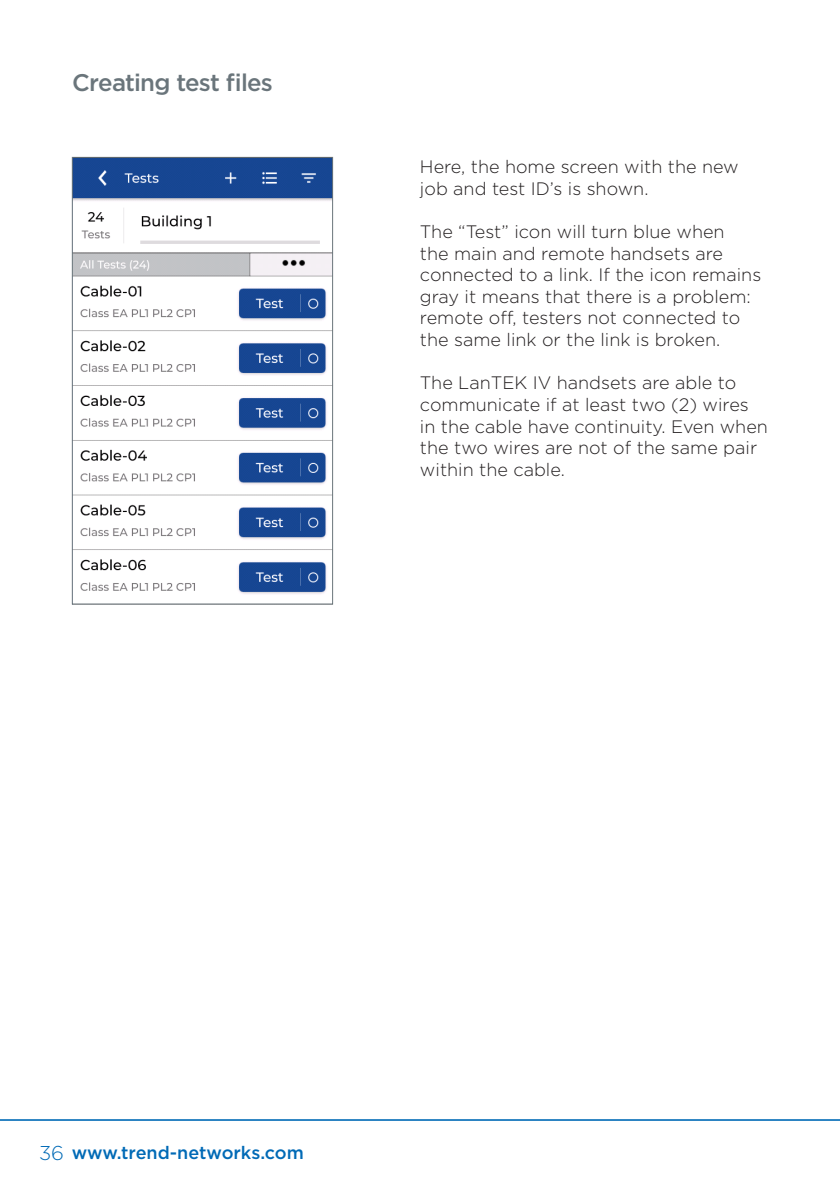
<style>
.page{position:relative;width:840px;height:1191px;background:#fff}
.page>*{position:absolute;margin:0;border:0;box-sizing:border-box;transform-origin:0 0}
.t1{font:500 24px "Gotham";letter-spacing:-.03em;color:#6a757b}
.t2{font:300 18px/21.6px "Gotham";color:#231f20}
.t3{font:500 18px "Gotham";color:#016ab6}
.s1{font-weight:300;font-size:20px}
</style>
<div class="page">
<hr style="left:0;top:1119px;width:839px;height:1px;background:#016ab6">
<img style="left:74px;top:159px;width:256px;height:435px">
<div style="left:72px;top:157px;width:260px;height:447px;border:1px solid #6a757b"></div>
<h1 class="t1" style="left:72px;top:67px;width:202px">Creating test files</h1>
<p class="t2" style="left:420px;top:155px;width:320px">Here, the home screen with the new job and test ID’s is shown.</p>
<p class="t2" style="left:420px;top:220px;width:342px">The “Test” icon will turn blue when<br>the main and remote handsets are connected to a link. If the icon remains gray it means that there is a problem: remote off, testers not connected to the same link or the link is broken.</p>
<p class="t2" style="left:420px;top:371px;width:349px">The LanTEK IV handsets are able to communicate if at least two (2) wires in the cable have continuity. Even when the two wires are not of the same pair within the cable.</p>
<p class="t3" style="left:39px;top:1141px;width:266px"><span class="s1">36</span> www.trend-networks.com</p>
</div>
